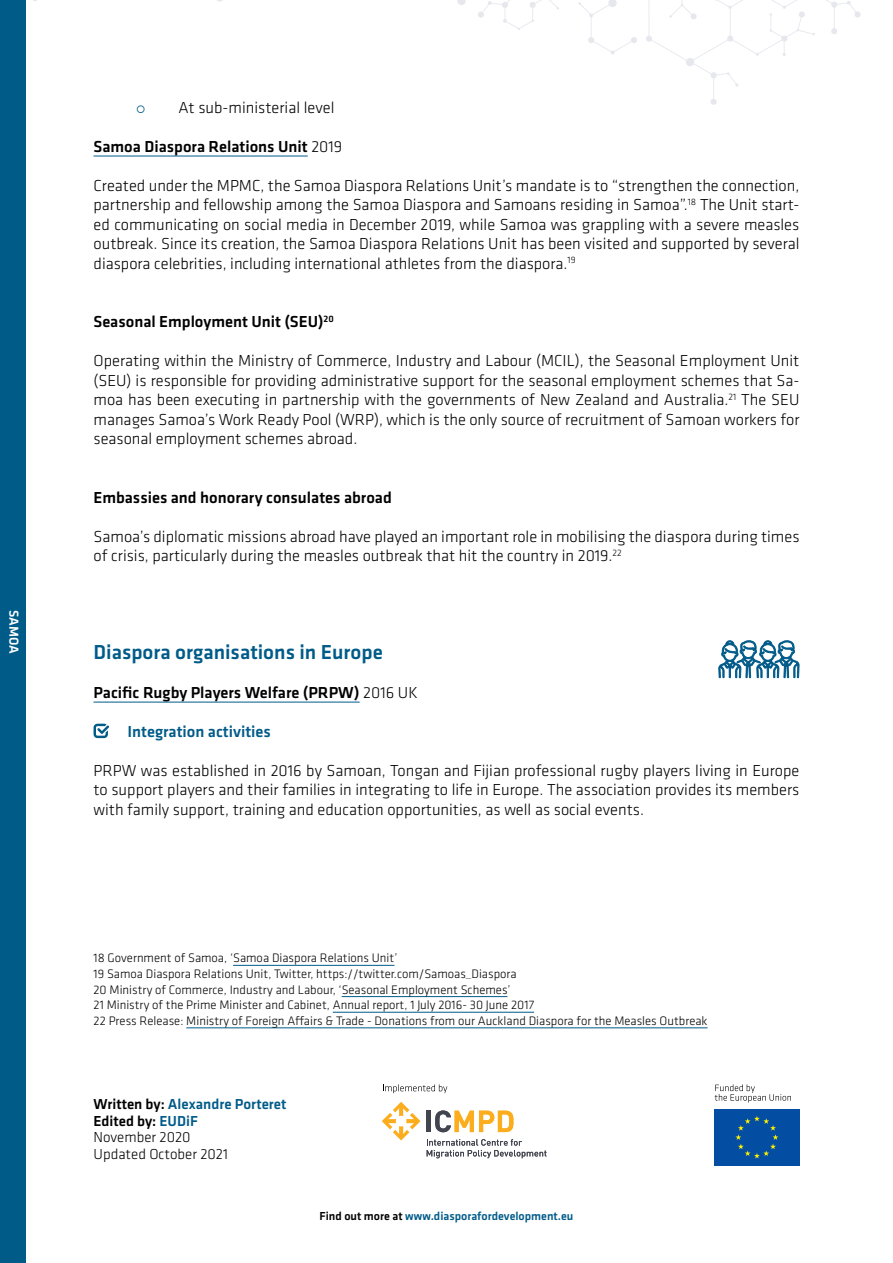
<style>
.page{position:relative;width:893px;height:1263px;background:#fff}
.page>*{position:absolute;margin:0;border:0;box-sizing:border-box;transform-origin:0 0}
.t1{font:500 21px "Klavika";color:#005b89}
.t2{font:300 16.5px/19.5px "Klavika";color:#000;text-align:justify}
.t3{font:500 16.5px "Klavika";color:#000}
.t4{font:500 16.5px "Klavika";color:#005b89}
.t5{font:300 15px/16.5px "Klavika";color:#000}
.t6{font:500 13.5px "Klavika";letter-spacing:-.005em;color:#fff}
.t7{font:300 12.75px/15.6px "Klavika";color:#000}
.t8{font:500 12px "Klavika";color:#005b89}
.s1{font-weight:300}
.s2{font-weight:500}
.s3{font-weight:500;color:#005b89}
.s4{color:#000}
</style>
<div class="page">
<div style="left:0;top:0;width:26px;height:1263px;background:#005b89"></div>
<svg style="left:578px;top:0;width:59px;height:55px"></svg>
<svg style="left:457px;top:0;width:102px;height:30px"></svg>
<svg style="left:646px;top:0;width:215px;height:105px"></svg>
<hr style="left:94px;top:156px;width:214px;height:1px;background:#005b89">
<hr style="left:94px;top:702px;width:266px;height:1px;background:#005b89">
<hr style="left:233px;top:965px;width:161px;height:1px;background:#005b89">
<hr style="left:342px;top:996px;width:165px;height:1px;background:#005b89">
<hr style="left:333px;top:1012px;width:201px;height:1px;background:#005b89">
<hr style="left:186px;top:1027px;width:521px;height:1px;background:#005b89">
<svg style="left:94px;top:724px;width:15px;height:14px"></svg>
<svg style="left:718px;top:640px;width:82px;height:39px"></svg>
<div style="left:714px;top:1109px;width:85px;height:56px;background:#034ea2"></div>
<svg style="left:735px;top:1116px;width:43px;height:42px"></svg>
<svg style="left:715px;top:1084px;width:76px;height:18px"></svg>
<svg style="left:383px;top:1084px;width:64px;height:9px"></svg>
<hr style="left:427px;top:1111px;width:4px;height:21px;background:#42454f">
<svg style="left:435px;top:1110px;width:79px;height:22px"></svg>
<svg style="left:427px;top:1139px;width:120px;height:19px"></svg>
<svg style="left:382px;top:1102px;width:38px;height:38px"></svg>
<p class="t6" style="left:23px;top:609px;width:45px;rotate:90deg">SAMOA</p>
<p class="t2" style="left:179px;top:97px;width:157px">At sub-ministerial level</p>
<p class="t3" style="left:94px;top:135px;width:250px">Samoa Diaspora Relations Unit <span class="s1">2019</span></p>
<p class="t2" style="left:94px;top:175px;width:707px">Created under the MPMC, the Samoa Diaspora Relations Unit’s mandate is to “strengthen the connection, partnership and fellowship among the Samoa Diaspora and Samoans residing in Samoa”.<sup>18</sup> The Unit start&shy;ed communicating on social media in December 2019, while Samoa was grappling with a severe measles outbreak. Since its creation, the Samoa Diaspora Relations Unit has been visited and supported by several diaspora celebrities, including international athletes from the diaspora.<sup>19</sup></p>
<p class="t3" style="left:94px;top:310px;width:242px">Seasonal Employment Unit (SEU)<sup>20</sup></p>
<p class="t2" style="left:94px;top:351px;width:707px">Operating within the Ministry of Commerce, Industry and Labour (MCIL), the Seasonal Employment Unit (SEU) is responsible for providing administrative support for the seasonal employment schemes that Sa&shy;moa has been executing in partnership with the governments of New Zealand and Australia.<sup>21</sup> The SEU manages Samoa’s Work Ready Pool (WRP), which is the only source of recruitment of Samoan workers for seasonal employment schemes abroad.</p>
<p class="t3" style="left:94px;top:486px;width:300px">Embassies and honorary consulates abroad</p>
<p class="t2" style="left:94px;top:526px;width:707px">Samoa’s diplomatic missions abroad have played an important role in mobilising the diaspora during times of crisis, particularly during the measles outbreak that hit the country in 2019.<sup>22</sup></p>
<p class="t1" style="left:94px;top:637px;width:291px">Diaspora organisations in Europe</p>
<p class="t3" style="left:94px;top:681px;width:326px">Pacific Rugby Players Welfare (PRPW) <span class="s1">2016 UK</span></p>
<p class="t4" style="left:128px;top:720px;width:145px">Integration activities</p>
<p class="t2" style="left:94px;top:760px;width:707px">PRPW was established in 2016 by Samoan, Tongan and Fijian professional rugby players living in Europe to support players and their families in integrating to life in Europe. The association provides its members with family support, training and education opportunities, as well as social events.</p>
<p class="t7" style="left:94px;top:950px;width:615px">18 Government of Samoa, ‘Samoa Diaspora Relations Unit’<br>19 Samoa Diaspora Relations Unit, Twitter, https://twitter.com/Samoas_Diaspora<br>20 Ministry of Commerce, Industry and Labour, ‘Seasonal Employment Schemes’<br>21 Ministry of the Prime Minister and Cabinet, Annual report, 1 July 2016- 30 June 2017<br>22 Press Release: Ministry of Foreign Affairs &amp; Trade - Donations from our Auckland Diaspora for the Measles Outbreak</p>
<p class="t5" style="left:94px;top:1096px;width:194px"><span class="s2">Written by:</span> <span class="s3">Alexandre Porteret<br></span><span class="s2">Edited by:</span> <span class="s3">EUDiF<br></span>November 2020<br>Updated October 2021</p>
<p class="t8" style="left:320px;top:1208px;width:255px"><span class="s4">Find out more at</span> www.diasporafordevelopment.eu</p>
</div>
